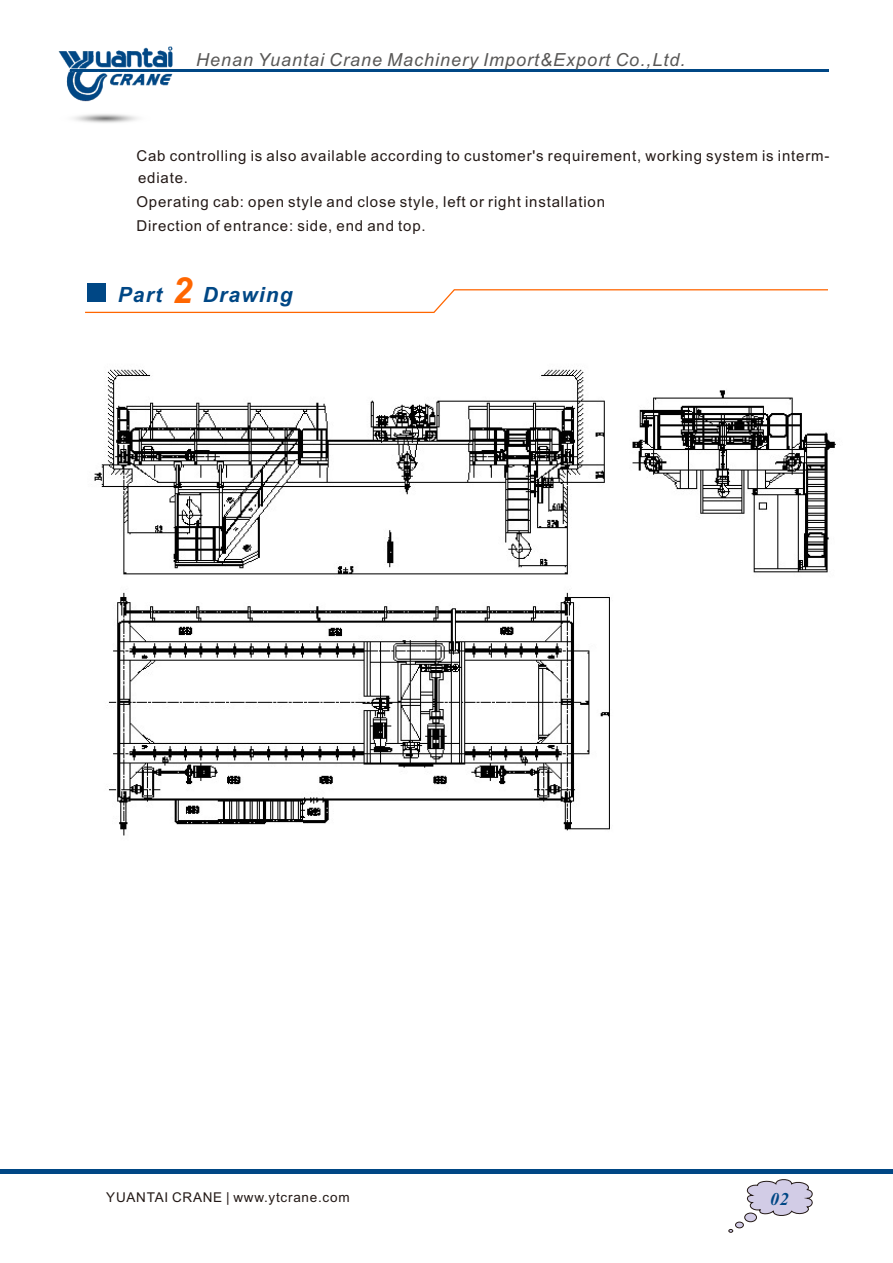
<style>
.page{position:relative;width:893px;height:1263px;background:#fff}
.page>*{position:absolute;margin:0;border:0;box-sizing:border-box;transform-origin:0 0}
.t1{font:italic 700 21px "Arial";letter-spacing:.055em;color:#004785}
.t2{font:italic 18px "Arial";letter-spacing:.055em;color:#595857}
.t3{font:italic 700 18px "Times New Roman";color:#004785}
.t4{font:15px "Arial";letter-spacing:.055em;color:#231916}
.t5{font:13.5px "Arial";letter-spacing:.055em;color:#231916}
.s1{font-family:"Adobe Fangsong Std"}
.s2{font-size:36px;color:#f60}
</style>
<div class="page">
<hr style="left:71px;top:69px;width:758px;height:2px;background:#004785">
<div style="left:0;top:1169px;width:893px;height:5px;background:#004785"></div>
<img style="left:58px;top:46px;width:120px;height:77px">
<svg style="left:728px;top:1179px;width:85px;height:54px"></svg>
<div style="left:87px;top:284px;width:18px;height:18px;background:#004785"></div>
<svg style="left:85px;top:288px;width:743px;height:25px"></svg>
<img style="left:94px;top:369px;width:742px;height:467px">
<p class="t2" style="left:196px;top:53px;width:491px">Henan Yuantai Crane Machinery Import&amp;Export Co.,Ltd.</p>
<p class="t4" style="left:113px;top:150px;width:718px"><span class="s1">　</span> Cab controlling is also available according to customer's requirement, working system is interm-</p>
<p class="t4" style="left:138px;top:173px;width:52px">ediate.</p>
<p class="t4" style="left:113px;top:196px;width:493px"><span class="s1">　</span> Operating cab: open style and close style, left or right installation</p>
<p class="t4" style="left:113px;top:220px;width:314px"><span class="s1">　</span> Direction of entrance: side, end and top.</p>
<h1 class="t1" style="left:172px;top:287px;width:122px"><span class="s2">2</span> rawing</h1>
<h1 class="t1" style="left:118px;top:287px;width:46px">Part</h1>
<h1 class="t1" style="left:203px;top:287px;width:17px">D</h1>
<p class="t5" style="left:106px;top:1192px;width:245px">YUANTAI CRANE | www.ytcrane.com</p>
<p class="t3" style="left:770px;top:1192px;width:20px">02</p>
</div>
